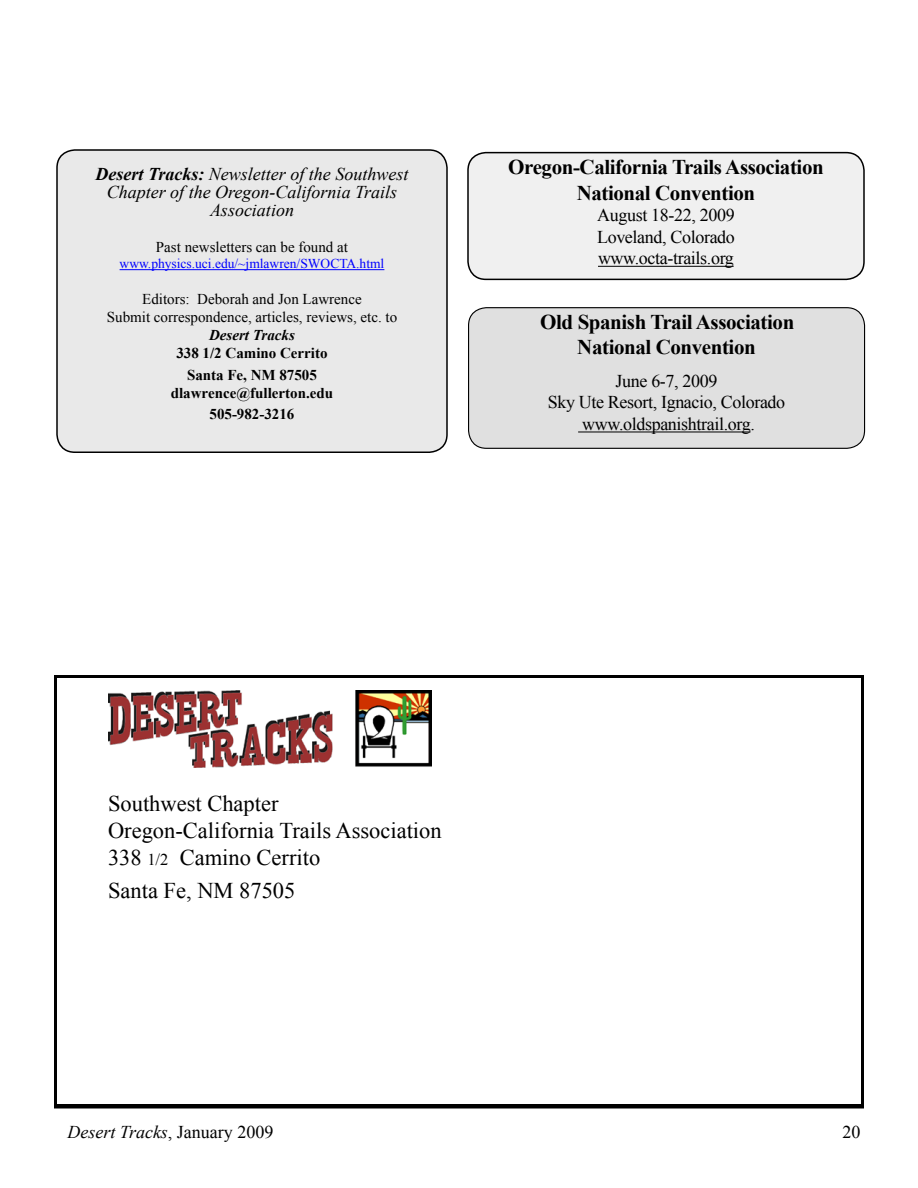
<style>
.page{position:relative;width:918px;height:1188px;background:#fff}
.page>*{position:absolute;margin:0;border:0;box-sizing:border-box;transform-origin:0 0}
.t1{font:22.5px "Times New Roman";color:#000}
.t2{font:700 21px "Times New Roman";letter-spacing:-.02em;color:#000}
.t3{font:18px "Times New Roman";letter-spacing:-.02em;color:#000}
.t4{font:italic 18px/18px "Times New Roman";color:#000;text-align:center}
.t5{font:15px "Times New Roman";color:#000}
.t6{font:700 15px "Times New Roman";color:#000}
.t7{font:italic 700 15px "Times New Roman";color:#000}
.t8{font:13.5px "Times New Roman";color:#00f}
.s1{font-weight:700}
.s2{font-size:16.5px}
.s3{font-style:normal}
</style>
<div class="page">
<hr style="left:54px;top:1106px;width:810px;height:2px;background:#000">
<div style="left:54px;top:675px;width:810px;height:432px;border:3px solid #000"></div>
<img style="left:108px;top:690px;width:324px;height:78px">
<div style="left:56px;top:149px;width:392px;height:303px;background:#e9e9e9"></div>
<div style="left:467px;top:151px;width:398px;height:128px;background:#f0f0f0"></div>
<div style="left:468px;top:307px;width:398px;height:141px;background:#e0e0e0"></div>
<p class="t4" style="left:96px;top:165px;width:314px"><span class="s1">Desert Tracks:</span> Newsletter of the Southwest<br>Chapter of the Oregon-California Trails<br>Association</p>
<p class="t5" style="left:156px;top:237px;width:194px">Past newsletters can be found at</p>
<p class="t8" style="left:120px;top:255px;width:266px">www.physics.uci.edu/~jmlawren/SWOCTA.html</p>
<p class="t5" style="left:142px;top:289px;width:221px">Editors: Deborah and Jon Lawrence</p>
<p class="t5" style="left:107px;top:307px;width:292px">Submit correspondence, articles, reviews, etc. to</p>
<p class="t7" style="left:209px;top:325px;width:87px">Desert Tracks</p>
<p class="t6" style="left:176px;top:343px;width:153px">338 1/2 Camino Cerrito</p>
<p class="t6" style="left:187px;top:364px;width:131px">Santa Fe, NM 87505</p>
<p class="t6" style="left:171px;top:382px;width:164px">dlawrence@fullerton.edu</p>
<p class="t6" style="left:210px;top:404px;width:86px">505-982-3216</p>
<p class="t2" style="left:508px;top:153px;width:317px">Oregon-California Trails Association</p>
<p class="t2" style="left:577px;top:178px;width:180px">National Convention</p>
<p class="t3" style="left:597px;top:203px;width:139px">August 18-22, 2009</p>
<p class="t3" style="left:597px;top:225px;width:139px">Loveland, Colorado</p>
<p class="t3" style="left:598px;top:246px;width:137px">www.octa-trails.org</p>
<p class="t2" style="left:540px;top:308px;width:256px">Old Spanish Trail Association</p>
<p class="t2" style="left:577px;top:333px;width:180px">National Convention</p>
<p class="t3" style="left:616px;top:369px;width:103px">June 6-7, 2009</p>
<p class="t3" style="left:548px;top:390px;width:239px">Sky Ute Resort, Ignacio, Colorado</p>
<p class="t3" style="left:582px;top:412px;width:174px">www.oldspanishtrail.org.</p>
<p class="t1" style="left:108px;top:789px;width:172px">Southwest Chapter</p>
<p class="t1" style="left:108px;top:816px;width:335px">Oregon-California Trails Association</p>
<p class="t1" style="left:108px;top:843px;width:214px">338 <span class="s2">1/2</span> Camino Cerrito</p>
<p class="t1" style="left:108px;top:875px;width:189px">Santa Fe, NM 87505</p>
<p class="t4" style="left:68px;top:1123px;width:207px">Desert Tracks<span class="s3">, January 2009</span></p>
<p class="t3" style="left:842px;top:1120px;width:19px">20</p>
</div>
